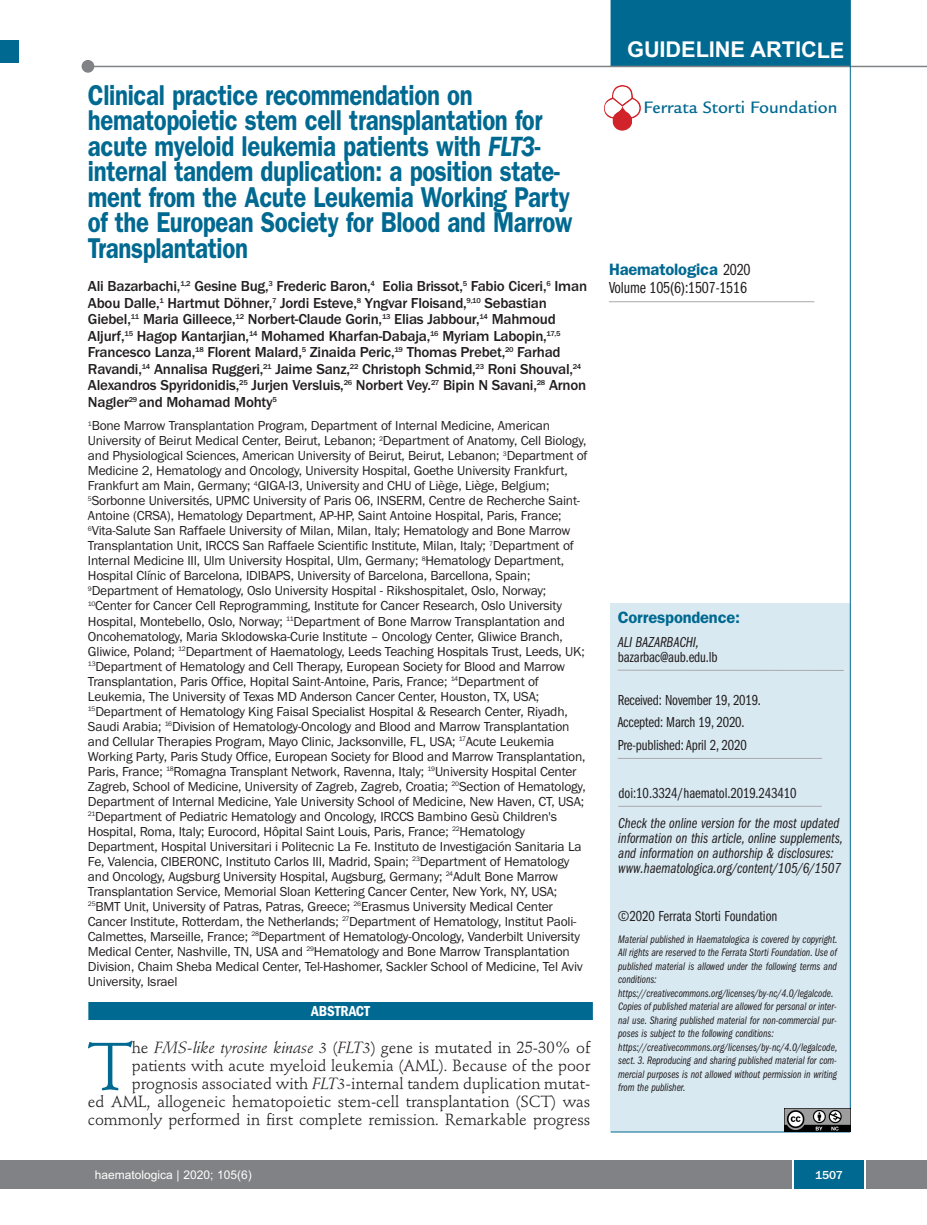
<style>
.page{position:relative;width:927px;height:1225px;background:#fff}
.page>*{position:absolute;margin:0;border:0;box-sizing:border-box;transform-origin:0 0}
.t1{font:66.45px "Stempel Schneidler";color:#006991}
.t2{font:600 28.8px/25.5px "Franklin Gothic";letter-spacing:-.015em;color:#006991;scale:.83 1}
.t3{font:700 21.75px "Arial";letter-spacing:-.01em;color:#fff}
.t4{font:500 18px "Legacy Sans";color:#006991}
.t5{font:600 16.5px "Franklin Gothic";letter-spacing:-.01em;color:#006991}
.t6{font:16.5px "Franklin Gothic Book Cmpr";letter-spacing:-.01em;color:#231f20}
.t7{font:16.05px/18px "Stempel Schneidler";letter-spacing:-.005em;color:#231f20;text-align:right}
.t8{font:500 15px/16.5px "Franklin Gothic";letter-spacing:-.015em;color:#231f20}
.t9{font:15px/15px "Franklin Gothic Book Cmpr Ital";color:#231f20}
.t10{font:15px/22.5px "Franklin Gothic Book Cmpr";letter-spacing:-.01em;color:#231f20}
.t11{font:600 condensed 15px "Franklin Gothic";letter-spacing:-.005em;color:#fff}
.t12{font:13.5px/15px "Franklin Gothic";letter-spacing:-.015em;color:#231f20}
.t13{font:12px "Arial";color:#fff}
.t14{font:500 12px "Franklin Gothic";color:#fff}
.t15{font:11.25px/13.5px "Franklin Gothic Book Cmpr Ital";color:#231f20}
.s1{font-style:italic}
.s2{font-family:"Franklin Gothic Book Cmpr";font-weight:400;color:#231f20}
</style>
<div class="page">
<div style="left:18px;top:1160px;width:909px;height:28px;background:#808285"></div>
<div style="left:794px;top:1160px;width:70px;height:28px;background:#006991"></div>
<hr style="left:792px;top:1160px;width:2px;height:28px;background:#fff">
<hr style="left:864px;top:1160px;width:2px;height:28px;background:#fff">
<div style="left:611px;top:603px;width:239px;height:529px;background:#d9e9f1"></div>
<hr style="left:618px;top:758px;width:204px;height:1px;background:#a8a9ad">
<hr style="left:618px;top:670px;width:226px;height:1px;background:#a8a9ad">
<hr style="left:611px;top:1131px;width:239px;height:1px;background:#006991">
<hr style="left:609px;top:301px;width:205px;height:1px;background:#a8a9ad">
<div style="left:611px;top:0;width:239px;height:67px;background:#006991"></div>
<hr style="left:87px;top:66px;width:840px;height:1px;background:#808285">
<div style="left:82px;top:60px;width:12px;height:13px;background:#808285;border-radius:50%"></div>
<hr style="left:618px;top:806px;width:204px;height:1px;background:#a8a9ad">
<hr style="left:850px;top:0;width:1px;height:1131px;background:#006991">
<img style="left:785px;top:1108px;width:65px;height:23px">
<img style="left:604px;top:85px;width:37px;height:46px">
<div style="left:0;top:40px;width:19px;height:22px;background:#006991"></div>
<div style="left:0;top:1160px;width:18px;height:28px;background:#808285"></div>
<div style="left:88px;top:1002px;width:505px;height:18px;background:#006991"></div>
<p class="t2" style="left:88px;top:85px;width:586px">Clinical practice recommendation on hematopoietic stem cell transplantation for acute myeloid leukemia patients with <span class="s1">FLT3</span>- internal tandem duplication: a position state&shy;ment from the Acute Leukemia Working Party of the European Society for Blood and Marrow Transplantation</p>
<p class="t8" style="left:88px;top:278px;width:501px">Ali Bazarbachi,<sup>1,2</sup> Gesine Bug,<sup>3</sup> Frederic Baron,<sup>4</sup> Eolia Brissot,<sup>5</sup> Fabio Ciceri,<sup>6</sup> Iman Abou Dalle,<sup>1</sup> Hartmut Döhner,<sup>7</sup> Jordi Esteve,<sup>8</sup> Yngvar Floisand,<sup>9,10</sup> Sebastian Giebel,<sup>11</sup> Maria Gilleece,<sup>12</sup> Norbert-Claude Gorin,<sup>13</sup> Elias Jabbour,<sup>14</sup> Mahmoud Aljurf,<sup>15</sup> Hagop Kantarjian,<sup>14</sup> Mohamed Kharfan-Dabaja,<sup>16</sup> Myriam Labopin,<sup>17,5<br></sup>Francesco Lanza,<sup>18</sup> Florent Malard,<sup>5</sup> Zinaida Peric,<sup>19</sup> Thomas Prebet,<sup>20</sup> Farhad Ravandi,<sup>14</sup> Annalisa Ruggeri,<sup>21</sup> Jaime Sanz,<sup>22</sup> Christoph Schmid,<sup>23</sup> Roni Shouval,<sup>24<br></sup>Alexandros Spyridonidis,<sup>25</sup> Jurjen Versluis,<sup>26</sup> Norbert Vey.<sup>27</sup> Bipin N Savani,<sup>28</sup> Arnon Nagler<sup>29</sup> and Mohamad Mohty<sup>5</sup></p>
<p class="t12" style="left:88px;top:418px;width:501px"><sup>1</sup>Bone Marrow Transplantation Program, Department of Internal Medicine, American University of Beirut Medical Center, Beirut, Lebanon; <sup>2</sup>Department of Anatomy, Cell Biology, and Physiological Sciences, American University of Beirut, Beirut, Lebanon; <sup>3</sup>Department of Medicine 2, Hematology and Oncology, University Hospital, Goethe University Frankfurt, Frankfurt am Main, Germany; <sup>4</sup>GIGA-I3, University and CHU of Liège, Liège, Belgium; <sup>5</sup>Sorbonne Universités, UPMC University of Paris 06, INSERM, Centre de Recherche Saint-Antoine (CRSA), Hematology Department, AP-HP, Saint Antoine Hospital, Paris, France; <sup>6</sup>Vita-Salute San Raffaele University of Milan, Milan, Italy; Hematology and Bone Marrow Transplantation Unit, IRCCS San Raffaele Scientific Institute, Milan, Italy; <sup>7</sup>Department of Internal Medicine III, Ulm University Hospital, Ulm, Germany; <sup>8</sup>Hematology Department, Hospital Clínic of Barcelona, IDIBAPS, University of Barcelona, Barcellona, Spain; <sup>9</sup>Department of Hematology, Oslo University Hospital - Rikshospitalet, Oslo, Norway; <sup>10</sup>Center for Cancer Cell Reprogramming, Institute for Cancer Research, Oslo University Hospital, Montebello, Oslo, Norway; <sup>11</sup>Department of Bone Marrow Transplantation and Oncohematology, Maria Sklodowska-Curie Institute – Oncology Center, Gliwice Branch, Gliwice, Poland; <sup>12</sup>Department of Haematology, Leeds Teaching Hospitals Trust, Leeds, UK; <sup>13</sup>Department of Hematology and Cell Therapy, European Society for Blood and Marrow Transplantation, Paris Office, Hopital Saint-Antoine, Paris, France; <sup>14</sup>Department of Leukemia, The University of Texas MD Anderson Cancer Center, Houston, TX, USA; <sup>15</sup>Department of Hematology King Faisal Specialist Hospital &amp; Research Center, Riyadh, Saudi Arabia; <sup>16</sup>Division of Hematology-Oncology and Blood and Marrow Transplantation and Cellular Therapies Program, Mayo Clinic, Jacksonville, FL, USA; <sup>17</sup>Acute Leukemia Working Party, Paris Study Office, European Society for Blood and Marrow Transplantation, Paris, France; <sup>18</sup>Romagna Transplant Network, Ravenna, Italy; <sup>19</sup>University Hospital Center Zagreb, School of Medicine, University of Zagreb, Zagreb, Croatia; <sup>20</sup>Section of Hematology, Department of Internal Medicine, Yale University School of Medicine, New Haven, CT, USA; <sup>21</sup>Department of Pediatric Hematology and Oncology, IRCCS Bambino Gesù Children's Hospital, Roma, Italy; Eurocord, Hôpital Saint Louis, Paris, France; <sup>22</sup>Hematology Department, Hospital Universitari i Politecnic La Fe. Instituto de Investigación Sanitaria La Fe, Valencia, CIBERONC, Instituto Carlos III, Madrid, Spain; <sup>23</sup>Department of Hematology and Oncology, Augsburg University Hospital, Augsburg, Germany; <sup>24</sup>Adult Bone Marrow Transplantation Service, Memorial Sloan Kettering Cancer Center, New York, NY, USA; <sup>25</sup>BMT Unit, University of Patras, Patras, Greece; <sup>26</sup>Erasmus University Medical Center Cancer Institute, Rotterdam, the Netherlands; <sup>27</sup>Department of Hematology, Institut Paoli-Calmettes, Marseille, France; <sup>28</sup>Department of Hematology-Oncology, Vanderbilt University Medical Center, Nashville, TN, USA and <sup>29</sup>Hematology and Bone Marrow Transplantation Division, Chaim Sheba Medical Center, Tel-Hashomer, Sackler School of Medicine, Tel Aviv University, Israel</p>
<p class="t11" style="left:311px;top:1005px;width:60px">ABSTRACT</p>
<h1 class="t1" style="left:88px;top:1039px;width:46px">T</h1>
<p class="t7" style="left:88px;top:1040px;width:504px">he <span class="s1">FMS-like tyrosine kinase 3</span> (<span class="s1">FLT3</span>) gene is mutated in 25-30% of patients with acute myeloid leukemia (AML). Because of the poor prognosis associated with <span class="s1">FLT3-</span>internal tandem duplication mutat-<br>ed AML, allogeneic hematopoietic stem-cell transplantation (SCT) was commonly performed in first complete remission. Remarkable progress</p>
<h3 class="t3" style="left:627px;top:37px;width:219px">GUIDELINE ARTICLE</h3>
<h3 class="t4" style="left:644px;top:101px;width:196px">Ferrata Storti Foundation</h3>
<p class="t5" style="left:609px;top:264px;width:143px">Haematologica <span class="s2">2020</span></p>
<p class="t6" style="left:609px;top:282px;width:140px">Volume 105(6):1507-1516</p>
<p class="t5" style="left:618px;top:612px;width:124px">Correspondence:</p>
<p class="t9" style="left:618px;top:635px;width:83px">ALI BAZARBACHI,</p>
<p class="t10" style="left:618px;top:646px;width:101px">bazarbac@aub.edu.lb</p>
<p class="t10" style="left:618px;top:690px;width:145px">Received: November 19, 2019.<br>Accepted: March 19, 2020.<br>Pre-published: April 2, 2020</p>
<p class="t10" style="left:618px;top:782px;width:180px">doi:10.3324/haematol.2019.243410</p>
<p class="t9" style="left:618px;top:817px;width:226px">Check the online version for the most updated information on this article, online supplements, and information on authorship &amp; disclosures: www.haematologica.org/content/105/6/1507</p>
<p class="t10" style="left:618px;top:906px;width:161px">©2020 Ferrata Storti Foundation</p>
<p class="t15" style="left:618px;top:933px;width:221px">Material published in Haematologica is covered by copyright.<br>All rights are reserved to the Ferrata Storti Foundation. Use of published material is allowed under the following terms and conditions: https://creativecommons.org/licenses/by-nc/4.0/legalcode.<br>Copies of published material are allowed for personal or inter&shy;nal use. Sharing published material for non-commercial pur&shy;poses is subject to the following conditions: https://creativecommons.org/licenses/by-nc/4.0/legalcode, sect. 3. Reproducing and sharing published material for com&shy;mercial purposes is not allowed without permission in writing from the publisher.</p>
<p class="t13" style="left:95px;top:1167px;width:158px">haematologica | 2020; 105(6)</p>
<p class="t14" style="left:815px;top:1167px;width:29px">1507</p>
</div>
